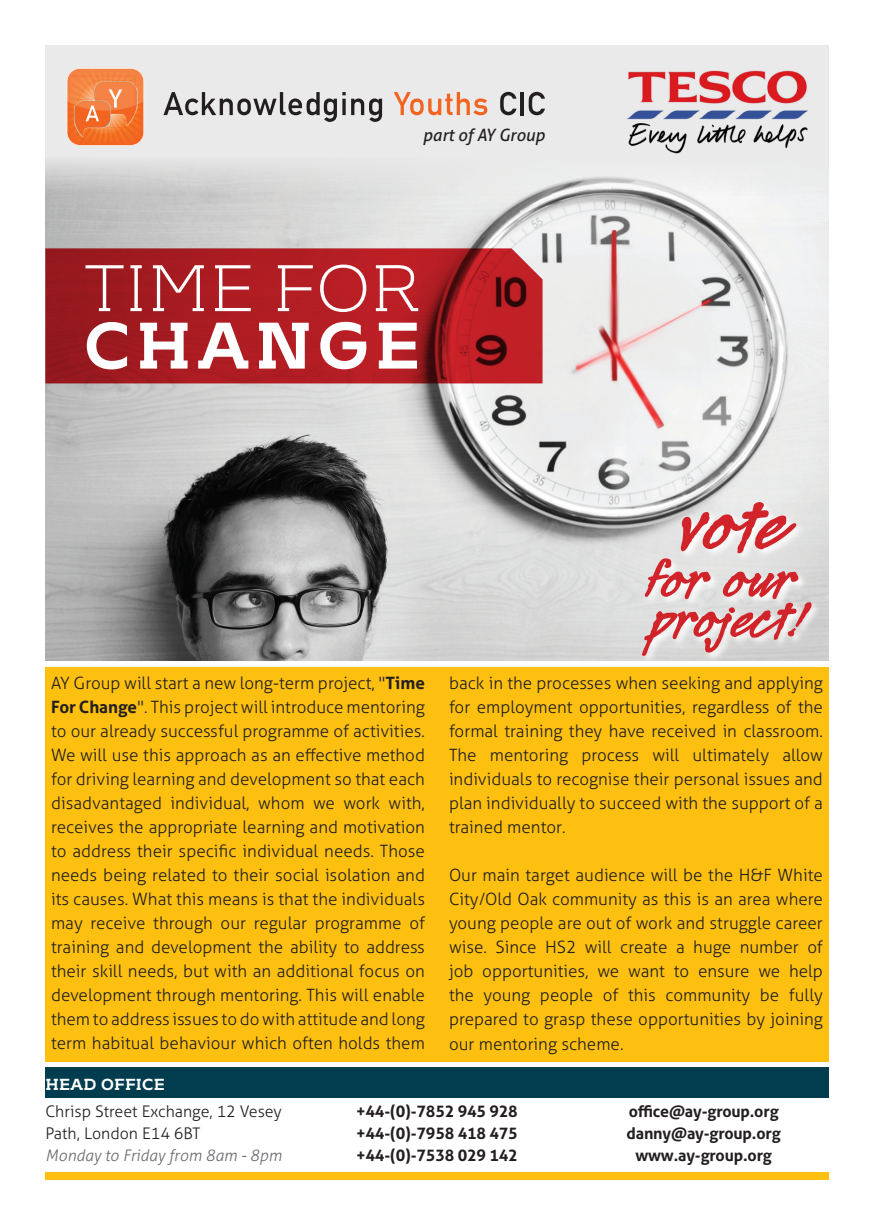
<style>
.page{position:relative;width:874px;height:1225px;background:#fff}
.page>*{position:absolute;margin:0;border:0;box-sizing:border-box;transform-origin:0 0}
.t1{font:700 88px "Legault Std";color:#d1232a}
.t2{font:300 65.6px "Kontrapunkt Bob";color:#fff}
.t3{font:700 65.6px "Kontrapunkt Bob";letter-spacing:.09em;color:#fff}
.t4{font:700 64px "Legault Std";letter-spacing:.01em;color:#d1232a}
.t5{font:300 17px/24px "Aller";color:#231f20;text-align:justify}
.t6{font:italic 17px "Aller";color:#231f20}
.t7{font:700 16px/22px "Aller";letter-spacing:-.01em;color:#231f20;text-align:justify}
.t8{font:300 16px/22px "Aller";color:#231f20}
.t9{font:italic 300 16px "Aller";color:#6c6d70}
.t10{font:700 16px "Kontrapunkt Bob";letter-spacing:.02em;color:#fff}
.s1{font-weight:700}
</style>
<div class="page">
<div style="left:45px;top:45px;width:783px;height:615px;background:#e9eae9"></div>
<img style="left:45px;top:162px;width:783px;height:498px">
<svg style="left:45px;top:248px;width:497px;height:135px;background:#a91e23"></svg>
<div style="left:45px;top:1067px;width:783px;height:31px;background:#013d4f"></div>
<div style="left:45px;top:667px;width:783px;height:394px;background:#fdc011"></div>
<svg style="left:640px;top:500px;width:180px;height:161px"></svg>
<div style="left:45px;top:1171px;width:783px;height:8px;background:#fdc011"></div>
<img style="left:627px;top:70px;width:181px;height:84px">
<svg style="left:67px;top:68px;width:77px;height:78px;background:#f28549"></svg>
<svg style="left:393px;top:92px;width:94px;height:23px"></svg>
<svg style="left:163px;top:92px;width:182px;height:30px"></svg>
<hr style="left:342px;top:99px;width:3px;height:16px;background:#231f20">
<svg style="left:351px;top:98px;width:31px;height:24px"></svg>
<svg style="left:500px;top:92px;width:16px;height:23px"></svg>
<svg style="left:520px;top:92px;width:3px;height:23px"></svg>
<svg style="left:528px;top:92px;width:16px;height:23px"></svg>
<p class="t6" style="left:422px;top:125px;width:123px">part of AY Group</p>
<h2 class="t2" style="left:84px;top:253px;width:338px">TIME FOR</h2>
<h2 class="t3" style="left:84px;top:308px;width:337px">CHANGE</h2>
<h1 class="t1" style="left:679px;top:481px;width:108px">vote</h1>
<h3 class="t4" style="left:645px;top:547px;width:153px">for our</h3>
<h3 class="t4" style="left:652px;top:587px;width:155px">project!</h3>
<p class="t5" style="left:51px;top:671px;width:375px">AY Group will start a new long-term project, "<span class="s1">Time For Change</span>". This project will introduce mentoring to our already successful programme of activities.<br>We will use this approach as an effective method for driving learning and development so that each disadvantaged individual, whom we work with, receives the appropriate learning and motivation to address their specific individual needs. Those needs being related to their social isolation and its causes. What this means is that the individuals may receive through our regular programme of training and development the ability to address their skill needs, but with an additional focus on development through mentoring. This will enable them to address issues to do with attitude and long term habitual behaviour which often holds them</p>
<p class="t5" style="left:449px;top:671px;width:375px">back in the processes when seeking and applying for employment opportunities, regardless of the formal training they have received in classroom.<br>The mentoring process will ultimately allow individuals to recognise their personal issues and plan individually to succeed with the support of a trained mentor.</p>
<p class="t5" style="left:449px;top:863px;width:375px">Our main target audience will be the H&amp;F White City/Old Oak community as this is an area where young people are out of work and struggle career wise. Since HS2 will create a huge number of job opportunities, we want to ensure we help the young people of this community be fully prepared to grasp these opportunities by joining our mentoring scheme.</p>
<p class="t10" style="left:45px;top:1075px;width:121px">HEAD OFFICE</p>
<p class="t8" style="left:45px;top:1100px;width:238px">Chrisp Street Exchange, 12 Vesey<br>Path, London E14 6BT</p>
<p class="t9" style="left:45px;top:1146px;width:238px">Monday to Friday from 8am - 8pm</p>
<p class="t7" style="left:356px;top:1100px;width:163px">+44-(0)-7852 945 928 +44-(0)-7958 418 475 +44-(0)-7538 029 142</p>
<p class="t7" style="left:626px;top:1100px;width:156px;text-align:center">office@ay-group.org danny@ay-group.org www.ay-group.org</p>
</div>
